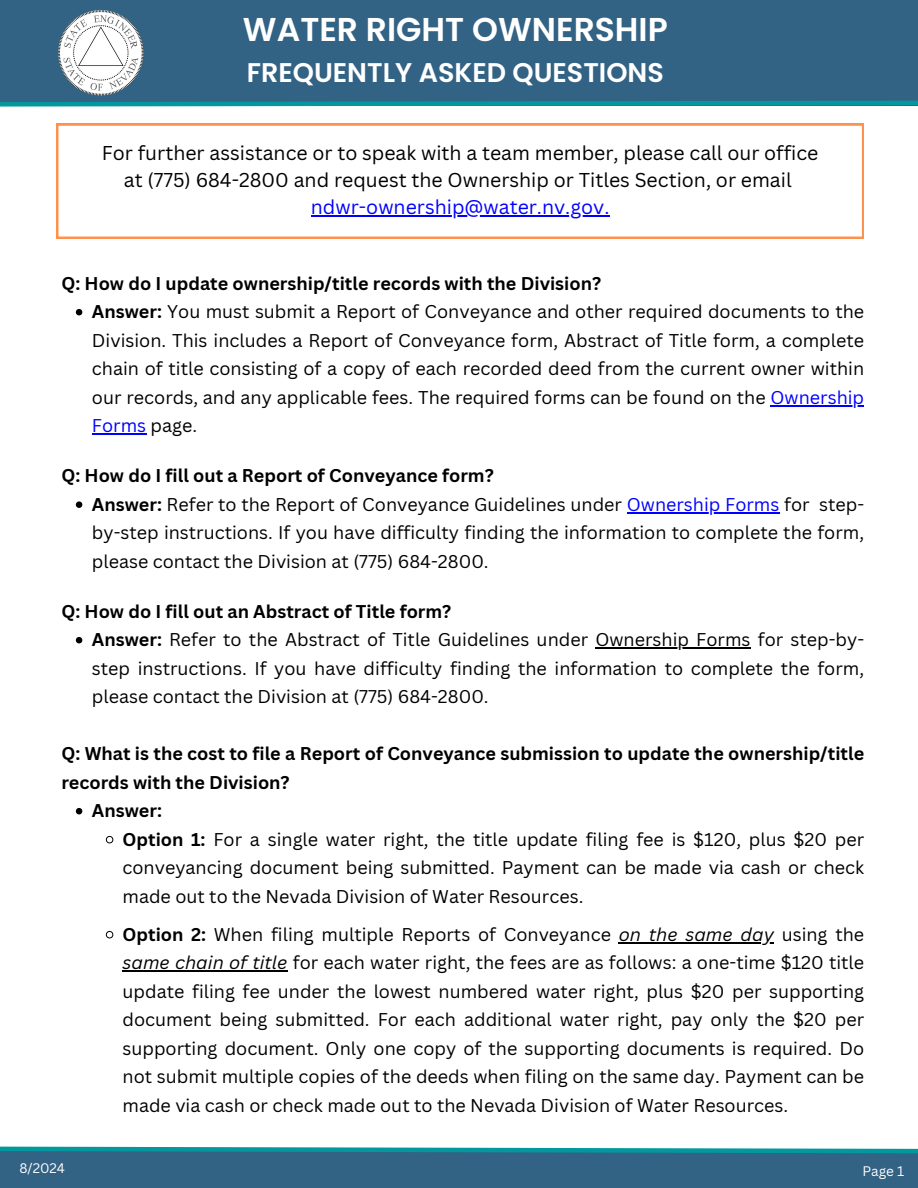
<style>
.page{position:relative;width:918px;height:1188px;background:#fff}
.page>*{position:absolute;margin:0;border:0;box-sizing:border-box;transform-origin:0 0}
.t1{font:600 33px "Poppins";color:#fff}
.t2{font:600 27px "Poppins";color:#fff}
.t3{font:19.5px/27px "Canva Sans";color:#000;text-align:center}
.t4{font:19.5px "Canva Sans";color:#00f}
.t5{font:18px/28.5px "Canva Sans";color:#000}
.t6{font:700 18px/28.5px "Canva Sans";color:#000}
.t7{font:18px "Canva Sans";color:#00f}
.t8{font:13.5px "Canva Sans";color:#fefefe}
.s1{font-weight:700}
.s2{color:#00f}
.s3{color:#000}
.s4{font-style:italic}
</style>
<div class="page">
<div style="left:0;top:0;width:918px;height:105px;background:#326284"></div>
<svg style="left:76px;top:309px;width:6px;height:6px"></svg>
<hr style="left:771px;top:405px;width:93px;height:1px;background:#00f">
<hr style="left:92px;top:433px;width:54px;height:2px;background:#00f">
<svg style="left:76px;top:501px;width:6px;height:7px"></svg>
<hr style="left:627px;top:512px;width:152px;height:1px;background:#00f">
<svg style="left:76px;top:637px;width:6px;height:6px"></svg>
<hr style="left:595px;top:647px;width:156px;height:2px;background:#000">
<svg style="left:76px;top:808px;width:6px;height:6px"></svg>
<svg style="left:106px;top:836px;width:7px;height:8px"></svg>
<svg style="left:106px;top:931px;width:7px;height:8px"></svg>
<hr style="left:619px;top:942px;width:155px;height:1px;background:#000">
<hr style="left:123px;top:970px;width:165px;height:2px;background:#000">
<img style="left:58px;top:10px;width:86px;height:86px">
<div style="left:0;top:1151px;width:918px;height:37px;background:#326284"></div>
<svg style="left:0;top:1146px;width:918px;height:8px"></svg>
<svg style="left:0;top:100px;width:918px;height:7px"></svg>
<svg style="left:56px;top:124px;width:808px;height:114px"></svg>
<hr style="left:311px;top:215px;width:299px;height:1px;background:#00f">
<p class="t1" style="left:243px;top:6px;width:426px">WATER RIGHT OWNERSHIP</p>
<p class="t2" style="left:247px;top:54px;width:419px">FREQUENTLY ASKED QUESTIONS</p>
<p class="t3" style="left:102px;top:139px;width:718px">For further assistance or to speak with a team member, please call our office at (775) 684-2800 and request the Ownership or Titles Section, or email</p>
<p class="t4" style="left:311px;top:193px;width:300px">ndwr-ownership@water.nv.gov.</p>
<p class="t6" style="left:61px;top:269px;width:541px">Q: How do I update ownership/title records with the Division?</p>
<h1 class="t5" style="left:92px;top:297px;width:774px;text-align:justify"><span class="s1">Answer:</span> You must submit a Report of Conveyance and other required documents to the Division. This includes a Report of Conveyance form, Abstract of Title form, a complete chain of title consisting of a copy of each recorded deed from the current owner within our records, and any applicable fees. The required forms can be found on the <span class="s2">Ownership</span></h1>
<p class="t7" style="left:92px;top:413px;width:107px">Forms <span class="s3">page.</span></p>
<p class="t5" style="left:92px;top:461px;width:774px;text-indent:-31px"><span class="s1">Q: How do I fill out a Report of Conveyance form?<br>Answer:</span> Refer to the Report of Conveyance Guidelines under <span class="s2">Ownership Forms</span> for step-</p>
<h3 class="t5" style="left:92px;top:518px;width:774px">by-step instructions. If you have difficulty finding the information to complete the form, please contact the Division at (775) 684-2800.</h3>
<h3 class="t5" style="left:92px;top:597px;width:774px;text-indent:-31px"><span class="s1">Q: How do I fill out an Abstract of Title form?<br>Answer:</span> Refer to the Abstract of Title Guidelines under Ownership Forms for step-by-</h3>
<p class="t5" style="left:92px;top:654px;width:774px">step instructions. If you have difficulty finding the information to complete the form, please contact the Division at (775) 684-2800.</p>
<p class="t6" style="left:61px;top:739px;width:804px">Q: What is the cost to file a Report of Conveyance submission to update the ownership/title records with the Division?</p>
<h2 class="t6" style="left:92px;top:796px;width:72px">Answer:</h2>
<p class="t5" style="left:123px;top:825px;width:743px;text-align:justify"><span class="s1">Option 1:</span> For a single water right, the title update filing fee is $120, plus $20 per conveyancing document being submitted. Payment can be made via cash or check made out to the Nevada Division of Water Resources.</p>
<h2 class="t5" style="left:123px;top:920px;width:743px"><span class="s1">Option 2:</span> When filing multiple Reports of Conveyance <span class="s4">on the same day</span> using the</h2>
<p class="t5" style="left:123px;top:948px;width:743px;text-align:justify"><span class="s4">same chain of title</span> for each water right, the fees are as follows: a one-time $120 title update filing fee under the lowest numbered water right, plus $20 per supporting document being submitted. For each additional water right, pay only the $20 per supporting document. Only one copy of the supporting documents is required. Do not submit multiple copies of the deeds when filing on the same day. Payment can be made via cash or check made out to the Nevada Division of Water Resources.</p>
<p class="t8" style="left:19px;top:1159px;width:47px">8/2024</p>
<p class="t8" style="left:862px;top:1161px;width:43px">Page 1</p>
</div>
